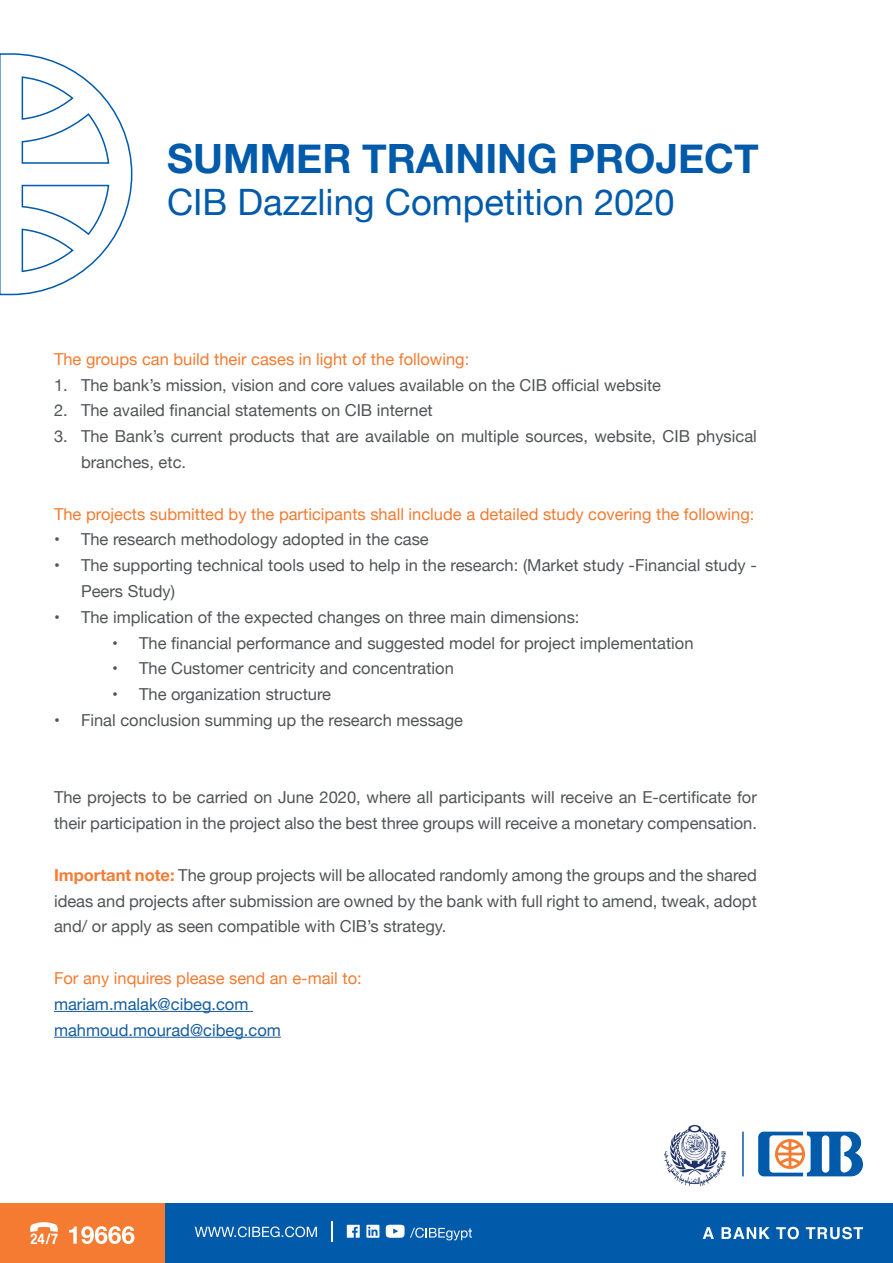
<style>
.page{position:relative;width:893px;height:1263px;background:#fff}
.page>*{position:absolute;margin:0;border:0;box-sizing:border-box;transform-origin:0 0}
.t1{font:700 40.35px "Helvetica Neue";color:#015aaa}
.t2{font:36.3px "Helvetica Neue";color:#015aaa}
.t3{font:16.5px/25.8px "Helvetica Neue";color:#515457}
.t4{font:16.5px "Helvetica Neue";color:#f47b31}
.t5{font:16.5px "Helvetica Neue";color:#175d9e}
.s1{font-weight:700;color:#f47b31}
</style>
<div class="page">
<svg style="left:758px;top:1132px;width:105px;height:44px"></svg>
<div style="left:0;top:1203px;width:893px;height:60px;background:#015aaa"></div>
<div style="left:0;top:1203px;width:165px;height:60px;background:#f47b31"></div>
<svg style="left:69px;top:1226px;width:65px;height:18px"></svg>
<svg style="left:30px;top:1222px;width:28px;height:22px"></svg>
<svg style="left:703px;top:1227px;width:11px;height:12px"></svg>
<svg style="left:721px;top:1227px;width:49px;height:12px"></svg>
<svg style="left:776px;top:1227px;width:23px;height:12px"></svg>
<svg style="left:806px;top:1227px;width:57px;height:12px"></svg>
<svg style="left:195px;top:1226px;width:122px;height:11px"></svg>
<hr style="left:331px;top:1222px;width:2px;height:20px;background:#fff">
<svg style="left:366px;top:1225px;width:13px;height:13px"></svg>
<svg style="left:347px;top:1225px;width:13px;height:13px"></svg>
<svg style="left:386px;top:1225px;width:86px;height:15px"></svg>
<hr style="left:742px;top:1132px;width:2px;height:44px;background:#015aaa">
<hr style="left:54px;top:1011px;width:199px;height:1px;background:#175d9e">
<hr style="left:54px;top:1037px;width:227px;height:1px;background:#175d9e">
<svg style="left:0;top:53px;width:133px;height:243px"></svg>
<img style="left:664px;top:1125px;width:62px;height:61px">
<p class="t1" style="left:167px;top:126px;width:593px">SUMMER TRAINING PROJECT</p>
<p class="t2" style="left:167px;top:176px;width:509px">CIB Dazzling Competition 2020</p>
<p class="t4" style="left:54px;top:347px;width:417px">The groups can build their cases in light of the following:</p>
<p class="t3" style="left:54px;top:373px;width:609px">1. The bank’s mission, vision and core values available on the CIB official website</p>
<p class="t3" style="left:54px;top:398px;width:380px">2. The availed financial statements on CIB internet</p>
<p class="t3" style="left:81px;top:424px;width:677px;text-indent:-27px">3. The Bank’s current products that are available on multiple sources, website, CIB physical branches, etc.</p>
<p class="t4" style="left:54px;top:502px;width:702px">The projects submitted by the participants shall include a detailed study covering the following:</p>
<p class="t3" style="left:54px;top:527px;width:376px">• The research methodology adopted in the case</p>
<p class="t3" style="left:81px;top:553px;width:677px;text-indent:-27px">• The supporting technical tools used to help in the research: (Market study -Financial study -<br>Peers Study)</p>
<p class="t3" style="left:54px;top:605px;width:527px">• The implication of the expected changes on three main dimensions:</p>
<p class="t3" style="left:112px;top:631px;width:583px">• The financial performance and suggested model for project implementation</p>
<p class="t3" style="left:112px;top:656px;width:343px">• The Customer centricity and concentration</p>
<p class="t3" style="left:112px;top:682px;width:221px">• The organization structure</p>
<p class="t3" style="left:54px;top:708px;width:411px">• Final conclusion summing up the research message</p>
<p class="t3" style="left:54px;top:785px;width:704px">The projects to be carried on June 2020, where all participants will receive an E-certificate for their participation in the project also the best three groups will receive a monetary compensation.</p>
<p class="t3" style="left:54px;top:863px;width:704px;text-align:justify"><span class="s1">Important note:</span> The group projects will be allocated randomly among the groups and the shared ideas and projects after submission are owned by the bank with full right to amend, tweak, adopt and/ or apply as seen compatible with CIB’s strategy.</p>
<p class="t4" style="left:54px;top:966px;width:309px">For any inquires please send an e-mail to:</p>
<p class="t5" style="left:54px;top:992px;width:196px">mariam.malak@cibeg.com</p>
<p class="t5" style="left:54px;top:1018px;width:228px">mahmoud.mourad@cibeg.com</p>
</div>
